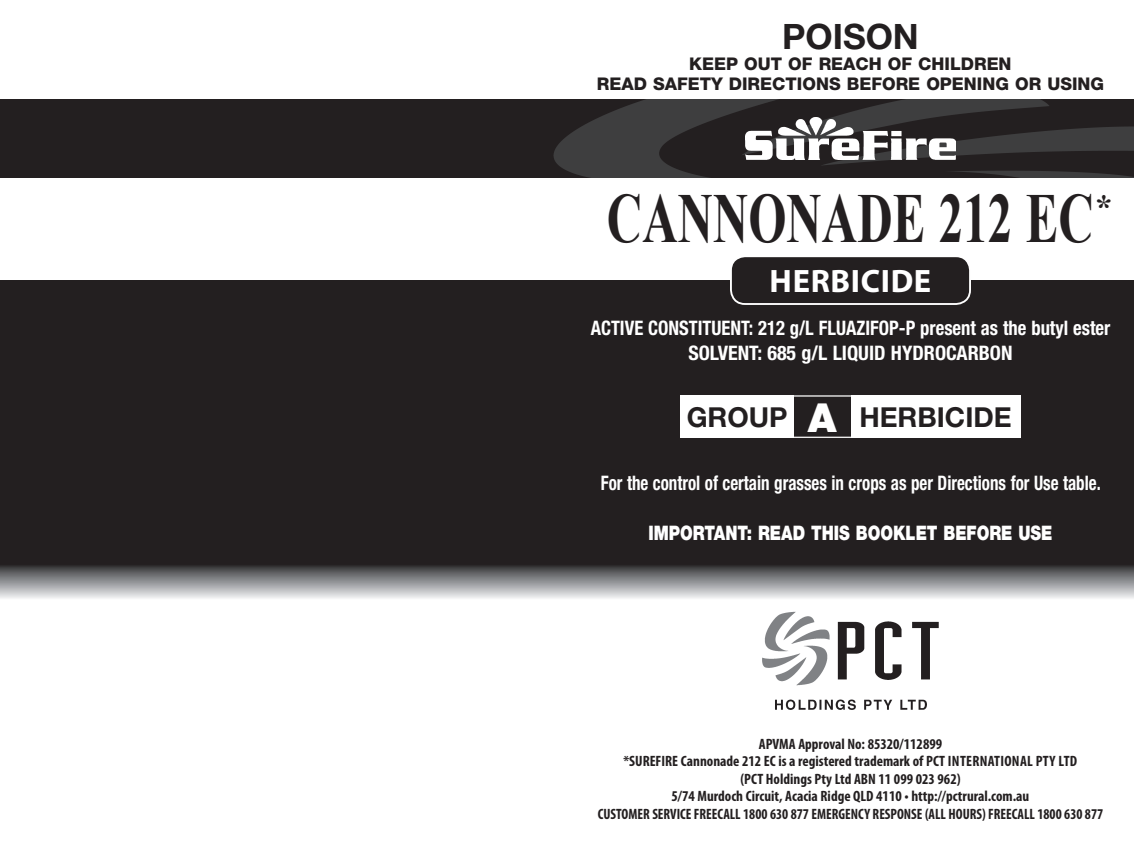
<style>
.page{position:relative;width:1134px;height:851px;background:#fff}
.page>*{position:absolute;margin:0;border:0;box-sizing:border-box;transform-origin:0 0}
.t1{font:700 70px "Times New Roman";color:#231f20;scale:.7 1}
.t2{font:900 40px "Helvetica Neue";color:#fff}
.t3{font:700 35px "Helvetica Neue";color:#231f20}
.t4{font:700 35px "Times New Roman";color:#231f20}
.t5{font:700 32.5px "Myriad Pro";letter-spacing:.02em;color:#fff}
.t6{font:700 27.5px "Helvetica Neue";color:#231f20}
.t7{font:700 condensed 20px "Helvetica Neue";color:#fff;scale:.85 1}
.t8{font:700 condensed 20px "Helvetica Neue";color:#fff;scale:.93 1}
.t9{font:900 20px "Helvetica Neue";color:#fff;scale:.8 1}
.t10{font:700 condensed 20px "Helvetica Neue";color:#fff}
.t11{font:800 17.5px "Helvetica Neue";color:#231f20}
.t12{font:700 condensed 15px "Myriad Pro";color:#231f20}
.t13{font:700 condensed 15px "Myriad Pro";color:#231f20;scale:.95 1}
</style>
<div class="page">
<div style="left:0;top:99px;width:1134px;height:78px;background:#231f20"></div>
<img style="left:553px;top:99px;width:581px;height:78px">
<img style="left:745px;top:117px;width:211px;height:43px">
<div style="left:0;top:280px;width:1134px;height:283px;background:#231f20"></div>
<div style="left:0;top:563px;width:1134px;height:36px;background:linear-gradient(to bottom,#262628,#edeff1)"></div>
<div style="left:731px;top:256px;width:239px;height:48px;background:#231f20;border-radius:14px"></div>
<div style="left:730px;top:255px;width:241px;height:50px;border:2px solid #fff;border-radius:14px"></div>
<img style="left:775px;top:699px;width:152px;height:11px">
<img style="left:762px;top:611px;width:177px;height:75px">
<div style="left:680px;top:395px;width:340px;height:43px;background:#fff"></div>
<div style="left:794px;top:395px;width:56px;height:43px;background:#231f20"></div>
<div style="left:680px;top:395px;width:340px;height:43px;border:1px solid #fff"></div>
<p class="t3" style="left:782px;top:15px;width:138px">POISON</p>
<p class="t11" style="left:689px;top:53px;width:324px">KEEP OUT OF REACH OF CHILDREN</p>
<p class="t11" style="left:597px;top:73px;width:509px">READ SAFETY DIRECTIONS BEFORE OPENING OR USING</p>
<p class="t1" style="left:607px;top:170px;width:697px">CANNONADE 212 EC</p>
<p class="t4" style="left:1095px;top:183px;width:19px">*</p>
<p class="t5" style="left:770px;top:260px;width:163px">HERBICIDE</p>
<p class="t8" style="left:591px;top:315px;width:560px">ACTIVE CONSTITUENT: 212 g/L FLUAZIFOP-P present as the butyl ester</p>
<p class="t10" style="left:688px;top:340px;width:326px">SOLVENT: 685 g/L LIQUID HYDROCARBON</p>
<p class="t6" style="left:687px;top:400px;width:102px">GROUP</p>
<p class="t2" style="left:808px;top:394px;width:30px">A</p>
<p class="t6" style="left:859px;top:400px;width:154px">HERBICIDE</p>
<p class="t7" style="left:601px;top:470px;width:590px">For the control of certain grasses in crops as per Directions for Use table.</p>
<p class="t9" style="left:648px;top:520px;width:507px">IMPORTANT: READ THIS BOOKLET BEFORE USE</p>
<p class="t12" style="left:759px;top:734px;width:185px">APVMA Approval No: 85320/112899</p>
<p class="t12" style="left:623px;top:751px;width:336px">*SUREFIRE Cannonade 212 EC is a registered trademark of PCT Internati</p>
<p class="t12" style="left:1004px;top:751px;width:74px">onal PTY LTD</p>
<p class="t12" style="left:740px;top:769px;width:222px">(PCT Holdings Pty Ltd ABN 11 099 023 962)</p>
<p class="t12" style="left:672px;top:786px;width:359px">5/74 Murdoch Circuit, Acacia Ridge QLD 4110 • http://pctrural.com.au</p>
<p class="t13" style="left:598px;top:804px;width:533px">CUSTOMER SERVICE FREECALL 1800 630 877 EMERGENCY RESPONSE (ALL HOURS) FREECALL 1800 630 877</p>
</div>
